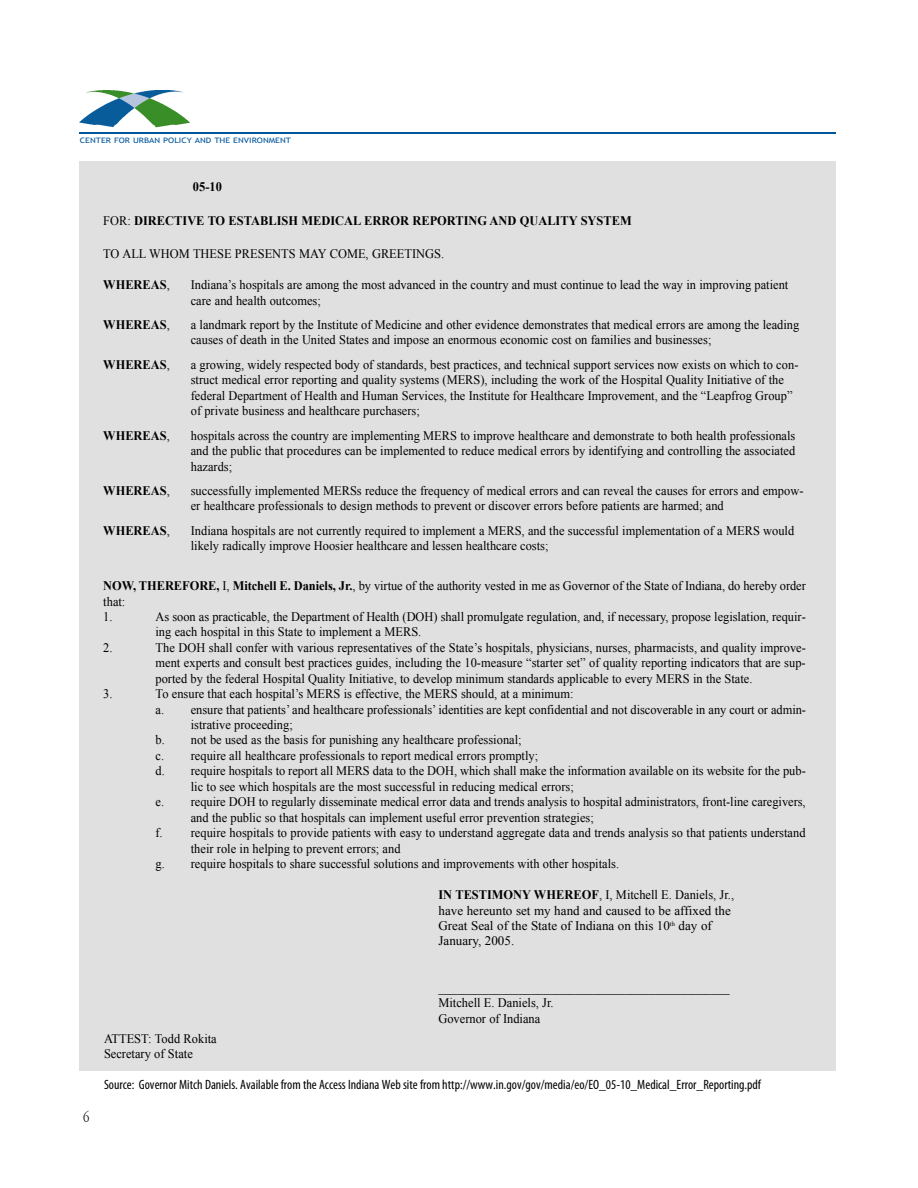
<style>
.page{position:relative;width:918px;height:1188px;background:#fff}
.page>*{position:absolute;margin:0;border:0;box-sizing:border-box;transform-origin:0 0}
.t1{font:300 condensed 15.75px "Garamond";color:#000}
.t2{font:condensed 13.5px "Myriad Pro";color:#000}
.t3{font:13.05px/15.5px "Times New Roman";color:#000;scale:.95 1}
.t4{font:700 13.05px "Times New Roman";color:#000;scale:.95 1}
.t5{font:7.5px "Trebuchet MS";color:#00569b;scale:1.2 1}
.s1{font-weight:400}
.s2{font-weight:700}
</style>
<div class="page">
<hr style="left:80px;top:132px;width:756px;height:2px;background:#00569b">
<img style="left:86px;top:91px;width:97px;height:17px">
<img style="left:79px;top:108px;width:111px;height:20px">
<div style="left:80px;top:161px;width:756px;height:909px;background:#dfe0df"></div>
<p class="t5" style="left:80px;top:136px;width:177px">CENTER FOR URBAN POLICY AND THE ENVIRONMENT</p>
<p class="t4" style="left:193px;top:180px;width:32px">05-10</p>
<p class="t4" style="left:103px;top:213px;width:558px"><span class="s1">FOR:</span> DIRECTIVE TO ESTABLISH MEDICAL ERROR REPORTING AND QUALITY SYSTEM</p>
<p class="t3" style="left:103px;top:246px;width:360px">TO ALL WHOM THESE PRESENTS MAY COME, GREETINGS.</p>
<p class="t4" style="left:103px;top:277px;width:71px">WHEREAS<span class="s1">,</span></p>
<p class="t3" style="left:191px;top:277px;width:631px">Indiana’s hospitals are among the most advanced in the country and must continue to lead the way in improving patient care and health outcomes;</p>
<p class="t4" style="left:103px;top:317px;width:71px">WHEREAS<span class="s1">,</span></p>
<p class="t3" style="left:191px;top:317px;width:642px">a landmark report by the Institute of Medicine and other evidence demonstrates that medical errors are among the leading causes of death in the United States and impose an enormous economic cost on families and businesses;</p>
<p class="t4" style="left:103px;top:357px;width:71px">WHEREAS<span class="s1">,</span></p>
<p class="t3" style="left:191px;top:357px;width:641px">a growing, widely respected body of standards, best practices, and technical support services now exists on which to con&shy;struct medical error reporting and quality systems (MERS), including the work of the Hospital Quality Initiative of the federal Department of Health and Human Services, the Institute for Healthcare Improvement, and the “Leapfrog Group” of private business and healthcare purchasers;</p>
<p class="t4" style="left:103px;top:428px;width:71px">WHEREAS<span class="s1">,</span></p>
<p class="t3" style="left:191px;top:427px;width:638px;text-align:justify">hospitals across the country are implementing MERS to improve healthcare and demonstrate to both health professionals and the public that procedures can be implemented to reduce medical errors by identifying and controlling the associated hazards;</p>
<p class="t4" style="left:103px;top:483px;width:71px">WHEREAS<span class="s1">,</span></p>
<p class="t3" style="left:191px;top:483px;width:647px">successfully implemented MERSs reduce the frequency of medical errors and can reveal the causes for errors and empow&shy;er healthcare professionals to design methods to prevent or discover errors before patients are harmed; and</p>
<p class="t4" style="left:103px;top:523px;width:71px">WHEREAS<span class="s1">,</span></p>
<p class="t3" style="left:191px;top:523px;width:637px">Indiana hospitals are not currently required to implement a MERS, and the successful implementation of a MERS would likely radically improve Hoosier healthcare and lessen healthcare costs;</p>
<p class="t3" style="left:103px;top:578px;width:741px"><span class="s2">NOW, THEREFORE,</span> I, <span class="s2">Mitchell E. Daniels, Jr.</span>, by virtue of the authority vested in me as Governor of the State of Indiana, do hereby order that:<br>1.</p>
<p class="t3" style="left:156px;top:609px;width:686px">As soon as practicable, the Department of Health (DOH) shall promulgate regulation, and, if necessary, propose legislation, requir&shy;ing each hospital in this State to implement a MERS.</p>
<p class="t3" style="left:103px;top:640px;width:11px">2.</p>
<p class="t3" style="left:156px;top:640px;width:686px;text-align:justify">The DOH shall confer with various representatives of the State’s hospitals, physicians, nurses, pharmacists, and quality improve&shy;ment experts and consult best practices guides, including the 10-measure “starter set” of quality reporting indicators that are sup&shy;ported by the federal Hospital Quality Initiative, to develop minimum standards applicable to every MERS in the State.</p>
<p class="t3" style="left:103px;top:686px;width:11px">3.</p>
<p class="t3" style="left:156px;top:686px;width:442px">To ensure that each hospital’s MERS is effective, the MERS should, at a minimum:</p>
<p class="t3" style="left:156px;top:702px;width:686px">a. ensure that patients’ and healthcare professionals’ identities are kept confidential and not discoverable in any court or admin-</p>
<p class="t3" style="left:191px;top:717px;width:109px">istrative proceeding;</p>
<p class="t3" style="left:156px;top:732px;width:387px">b. not be used as the basis for punishing any healthcare professional;</p>
<p class="t3" style="left:156px;top:748px;width:404px">c. require all healthcare professionals to report medical errors promptly;</p>
<p class="t3" style="left:156px;top:763px;width:686px">d. require hospitals to report all MERS data to the DOH, which shall make the information available on its website for the pub-</p>
<p class="t3" style="left:191px;top:779px;width:405px">lic to see which hospitals are the most successful in reducing medical errors;</p>
<p class="t3" style="left:156px;top:794px;width:686px">e. require DOH to regularly disseminate medical error data and trends analysis to hospital administrators, front-line caregivers,</p>
<p class="t3" style="left:191px;top:810px;width:426px">and the public so that hospitals can implement useful error prevention strategies;</p>
<p class="t3" style="left:156px;top:825px;width:686px">f. require hospitals to provide patients with easy to understand aggregate data and trends analysis so that patients understand</p>
<p class="t3" style="left:191px;top:841px;width:222px">their role in helping to prevent errors; and</p>
<p class="t3" style="left:156px;top:856px;width:490px">g. require hospitals to share successful solutions and improvements with other hospitals.</p>
<p class="t3" style="left:438px;top:887px;width:313px"><span class="s2">IN TESTIMONY WHEREOF</span>, I, Mitchell E. Daniels, Jr., have hereunto set my hand and caused to be affixed the Great Seal of the State of Indiana on this 10<sup>th</sup> day of January, 2005.</p>
<p class="t3" style="left:438px;top:980px;width:308px">_______________________________________________<br>Mitchell E. Daniels, Jr.<br>Governor of Indiana</p>
<p class="t1" style="left:83px;top:1109px;width:8px">6</p>
<p class="t3" style="left:104px;top:1031px;width:120px">ATTEST: Todd Rokita<br>Secretary of State</p>
<p class="t2" style="left:104px;top:1079px;width:659px">Source: Governor Mitch Daniels. Available from the Access Indiana Web site from http://www.in.gov/gov/media/eo/EO_05-10_Medical_Error_Reporting.pdf</p>
</div>
